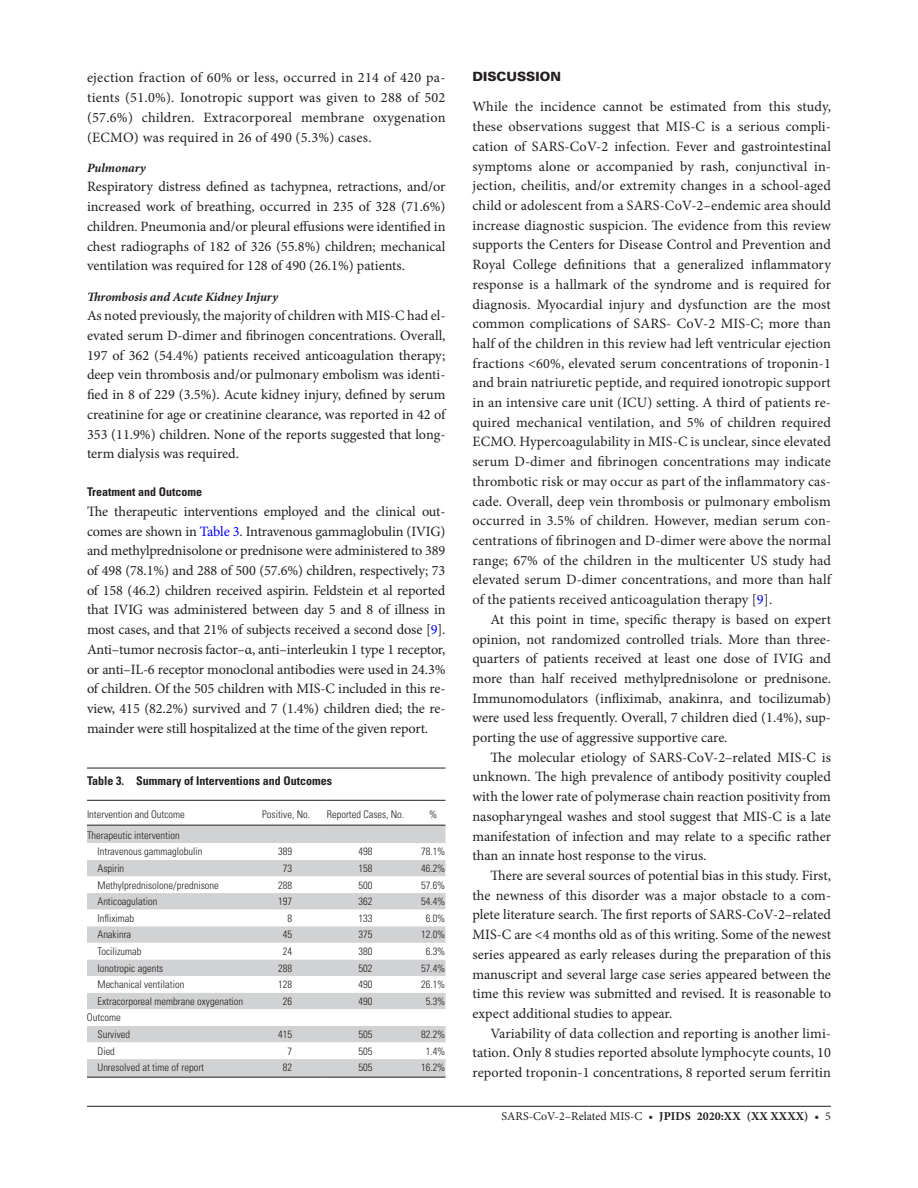
<style>
.page{position:relative;width:918px;height:1188px;background:#fff}
.page>*{position:absolute;margin:0;border:0;box-sizing:border-box;transform-origin:0 0}
.t1{font:14.25px/19.6px "Minion Pro";color:#231f20;text-align:justify}
.t2{font:italic 700 12.75px "Minion Pro";letter-spacing:-.005em;color:#231f20}
.t3{font:900 12.75px "Univers LT Std";color:#231f20}
.t4{font:700 condensed 12px "Univers LT Std";color:#231f20}
.t5{font:12px "Minion Pro";color:#231f20}
.t6{font:300 condensed 10.5px/16.6px "Univers LT Std";color:#231f20}
.s1{color:#00f}
.s2{font-weight:700}
</style>
<div class="page">
<hr style="left:87px;top:1106px;width:744px;height:1px;background:#231f20">
<hr style="left:87px;top:768px;width:359px;height:1px;background:#231f20">
<div style="left:87px;top:826px;width:359px;height:251px;background:#d1d2d4"></div>
<svg style="left:87px;top:843px;width:359px;height:216px"></svg>
<svg style="left:87px;top:800px;width:359px;height:26px"></svg>
<hr style="left:87px;top:1077px;width:173px;height:1px;background:#231f20">
<hr style="left:260px;top:1077px;width:67px;height:1px;background:#231f20">
<hr style="left:327px;top:1077px;width:94px;height:1px;background:#231f20">
<svg style="left:421px;top:1077px;width:25px;height:1px"></svg>
<p class="t1" style="left:87px;top:68px;width:360px">ejection fraction of 60% or less, occurred in 214 of 420 pa&shy;tients (51.0%). Ionotropic support was given to 288 of 502 (57.6%) children. Extracorporeal membrane oxygenation (ECMO) was required in 26 of 490 (5.3%) cases.</p>
<p class="t2" style="left:87px;top:159px;width:60px">Pulmonary</p>
<p class="t1" style="left:87px;top:177px;width:360px">Respiratory distress defined as tachypnea, retractions, and/or increased work of breathing, occurred in 235 of 328 (71.6%) children. Pneumonia and/or pleural effusions were identified in chest radiographs of 182 of 326 (55.8%) children; mechanical ventilation was required for 128 of 490 (26.1%) patients.</p>
<p class="t2" style="left:87px;top:287px;width:193px">Thrombosis and Acute Kidney Injury</p>
<p class="t1" style="left:87px;top:306px;width:360px">As noted previously, the majority of children with MIS-C had el&shy;evated serum D-dimer and fibrinogen concentrations. Overall, 197 of 362 (54.4%) patients received anticoagulation therapy; deep vein thrombosis and/or pulmonary embolism was identi&shy;fied in 8 of 229 (3.5%). Acute kidney injury, defined by serum creatinine for age or creatinine clearance, was reported in 42 of 353 (11.9%) children. None of the reports suggested that long&shy;term dialysis was required.</p>
<p class="t4" style="left:87px;top:484px;width:117px">Treatment and Outcome</p>
<p class="t1" style="left:87px;top:501px;width:360px">The therapeutic interventions employed and the clinical out&shy;comes are shown in <span class="s1">Table 3</span>. Intravenous gammaglobulin (IVIG) and methylprednisolone or prednisone were administered to 389 of 498 (78.1%) and 288 of 500 (57.6%) children, respectively; 73 of 158 (46.2) children received aspirin. Feldstein et al reported that IVIG was administered between day 5 and 8 of illness in most cases, and that 21% of subjects received a second dose [<span class="s1">9</span>].<br>Anti–tumor necrosis factor–α, anti–interleukin 1 type 1 receptor, or anti–IL-6 receptor monoclonal antibodies were used in 24.3% of children. Of the 505 children with MIS-C included in this re&shy;view, 415 (82.2%) survived and 7 (1.4%) children died; the re&shy;mainder were still hospitalized at the time of the given report.</p>
<p class="t4" style="left:87px;top:773px;width:247px">Table 3. Summary of Interventions and Outcomes</p>
<p class="t6" style="left:87px;top:806px;width:99px">Intervention and Outcome</p>
<p class="t6" style="left:262px;top:806px;width:49px">Positive, No.</p>
<p class="t6" style="left:327px;top:806px;width:79px">Reported Cases, No.</p>
<p class="t6" style="left:429px;top:806px;width:10px">%</p>
<p class="t6" style="left:97px;top:827px;width:106px;text-indent:-10px">Therapeutic intervention<br>Intravenous gammaglobulin</p>
<p class="t6" style="left:278px;top:843px;width:15px">389</p>
<p class="t6" style="left:359px;top:843px;width:15px">498</p>
<p class="t6" style="left:421px;top:843px;width:26px">78.1%</p>
<p class="t6" style="left:97px;top:860px;width:28px">Aspirin</p>
<p class="t6" style="left:283px;top:860px;width:11px">73</p>
<p class="t6" style="left:359px;top:860px;width:15px">158</p>
<p class="t6" style="left:421px;top:860px;width:26px">46.2%</p>
<p class="t6" style="left:97px;top:877px;width:123px">Methylprednisolone/prednisone</p>
<p class="t6" style="left:278px;top:877px;width:15px">288</p>
<p class="t6" style="left:359px;top:877px;width:15px">500</p>
<p class="t6" style="left:421px;top:877px;width:26px">57.6%</p>
<p class="t6" style="left:97px;top:893px;width:62px">Anticoagulation</p>
<p class="t6" style="left:278px;top:893px;width:15px">197</p>
<p class="t6" style="left:359px;top:893px;width:15px">362</p>
<p class="t6" style="left:421px;top:893px;width:26px">54.4%</p>
<p class="t6" style="left:97px;top:910px;width:38px">Infliximab</p>
<p class="t6" style="left:287px;top:910px;width:6px">8</p>
<p class="t6" style="left:359px;top:910px;width:15px">133</p>
<p class="t6" style="left:426px;top:910px;width:21px">6.0%</p>
<p class="t6" style="left:97px;top:926px;width:35px">Anakinra</p>
<p class="t6" style="left:283px;top:926px;width:11px">45</p>
<p class="t6" style="left:359px;top:926px;width:15px">375</p>
<p class="t6" style="left:421px;top:926px;width:26px">12.0%</p>
<p class="t6" style="left:97px;top:943px;width:46px">Tocilizumab</p>
<p class="t6" style="left:283px;top:943px;width:11px">24</p>
<p class="t6" style="left:359px;top:943px;width:15px">380</p>
<p class="t6" style="left:426px;top:943px;width:21px">6.3%</p>
<p class="t6" style="left:97px;top:960px;width:67px">Ionotropic agents</p>
<p class="t6" style="left:278px;top:960px;width:15px">288</p>
<p class="t6" style="left:359px;top:960px;width:15px">502</p>
<p class="t6" style="left:421px;top:960px;width:26px">57.4%</p>
<p class="t6" style="left:97px;top:976px;width:88px">Mechanical ventilation</p>
<p class="t6" style="left:278px;top:976px;width:15px">128</p>
<p class="t6" style="left:359px;top:976px;width:15px">490</p>
<p class="t6" style="left:421px;top:976px;width:26px">26.1%</p>
<p class="t6" style="left:97px;top:993px;width:147px">Extracorporeal membrane oxygenation</p>
<p class="t6" style="left:283px;top:993px;width:11px">26</p>
<p class="t6" style="left:359px;top:993px;width:15px">490</p>
<p class="t6" style="left:426px;top:993px;width:21px">5.3%</p>
<p class="t6" style="left:97px;top:1009px;width:34px;text-indent:-11px">Outcome<br>Survived</p>
<p class="t6" style="left:278px;top:1026px;width:15px">415</p>
<p class="t6" style="left:359px;top:1026px;width:15px">505</p>
<p class="t6" style="left:421px;top:1026px;width:26px">82.2%</p>
<p class="t6" style="left:97px;top:1043px;width:19px">Died</p>
<p class="t6" style="left:287px;top:1043px;width:6px">7</p>
<p class="t6" style="left:359px;top:1043px;width:15px">505</p>
<p class="t6" style="left:426px;top:1043px;width:21px">1.4%</p>
<p class="t6" style="left:97px;top:1059px;width:108px">Unresolved at time of report</p>
<p class="t6" style="left:283px;top:1059px;width:11px">82</p>
<p class="t6" style="left:359px;top:1059px;width:15px">505</p>
<p class="t6" style="left:421px;top:1059px;width:26px">16.2%</p>
<p class="t3" style="left:473px;top:69px;width:90px">DISCUSSION</p>
<p class="t1" style="left:473px;top:97px;width:360px">While the incidence cannot be estimated from this study, these observations suggest that MIS-C is a serious compli&shy;cation of SARS-CoV-2 infection. Fever and gastrointestinal symptoms alone or accompanied by rash, conjunctival in&shy;jection, cheilitis, and/or extremity changes in a school-aged child or adolescent from a SARS-CoV-2–endemic area should increase diagnostic suspicion. The evidence from this review supports the Centers for Disease Control and Prevention and Royal College definitions that a generalized inflammatory response is a hallmark of the syndrome and is required for diagnosis. Myocardial injury and dysfunction are the most common complications of SARS- CoV-2 MIS-C; more than half of the children in this review had left ventricular ejection fractions &lt;60%, elevated serum concentrations of troponin-1 and brain natriuretic peptide, and required ionotropic support in an intensive care unit (ICU) setting. A third of patients re&shy;quired mechanical ventilation, and 5% of children required ECMO. Hypercoagulability in MIS-C is unclear, since elevated serum D-dimer and fibrinogen concentrations may indicate thrombotic risk or may occur as part of the inflammatory cas&shy;cade. Overall, deep vein thrombosis or pulmonary embolism occurred in 3.5% of children. However, median serum con&shy;centrations of fibrinogen and D-dimer were above the normal range; 67% of the children in the multicenter US study had elevated serum D-dimer concentrations, and more than half of the patients received anticoagulation therapy [<span class="s1">9</span>].</p>
<p class="t1" style="left:473px;top:610px;width:360px;text-indent:18px">At this point in time, specific therapy is based on expert opinion, not randomized controlled trials. More than three&shy;quarters of patients received at least one dose of IVIG and more than half received methylprednisolone or prednisone.<br>Immunomodulators (infliximab, anakinra, and tocilizumab) were used less frequently. Overall, 7 children died (1.4%), sup&shy;porting the use of aggressive supportive care.</p>
<p class="t1" style="left:473px;top:747px;width:360px;text-indent:18px">The molecular etiology of SARS-CoV-2–related MIS-C is unknown. The high prevalence of antibody positivity coupled with the lower rate of polymerase chain reaction positivity from nasopharyngeal washes and stool suggest that MIS-C is a late manifestation of infection and may relate to a specific rather than an innate host response to the virus.</p>
<p class="t1" style="left:473px;top:866px;width:360px;text-indent:18px">There are several sources of potential bias in this study. First, the newness of this disorder was a major obstacle to a com&shy;plete literature search. The first reports of SARS-CoV-2–related MIS-C are &lt;4 months old as of this writing. Some of the newest series appeared as early releases during the preparation of this manuscript and several large case series appeared between the time this review was submitted and revised. It is reasonable to expect additional studies to appear.</p>
<p class="t1" style="left:473px;top:1023px;width:360px;text-indent:18px">Variability of data collection and reporting is another limi&shy;tation. Only 8 studies reported absolute lymphocyte counts, 10 reported troponin-1 concentrations, 8 reported serum ferritin</p>
<p class="t5" style="left:502px;top:1109px;width:331px">SARS-CoV-2–Related MIS-C • <span class="s2">jpids 2020:XX (XX XXXX) •</span> 5</p>
</div>
